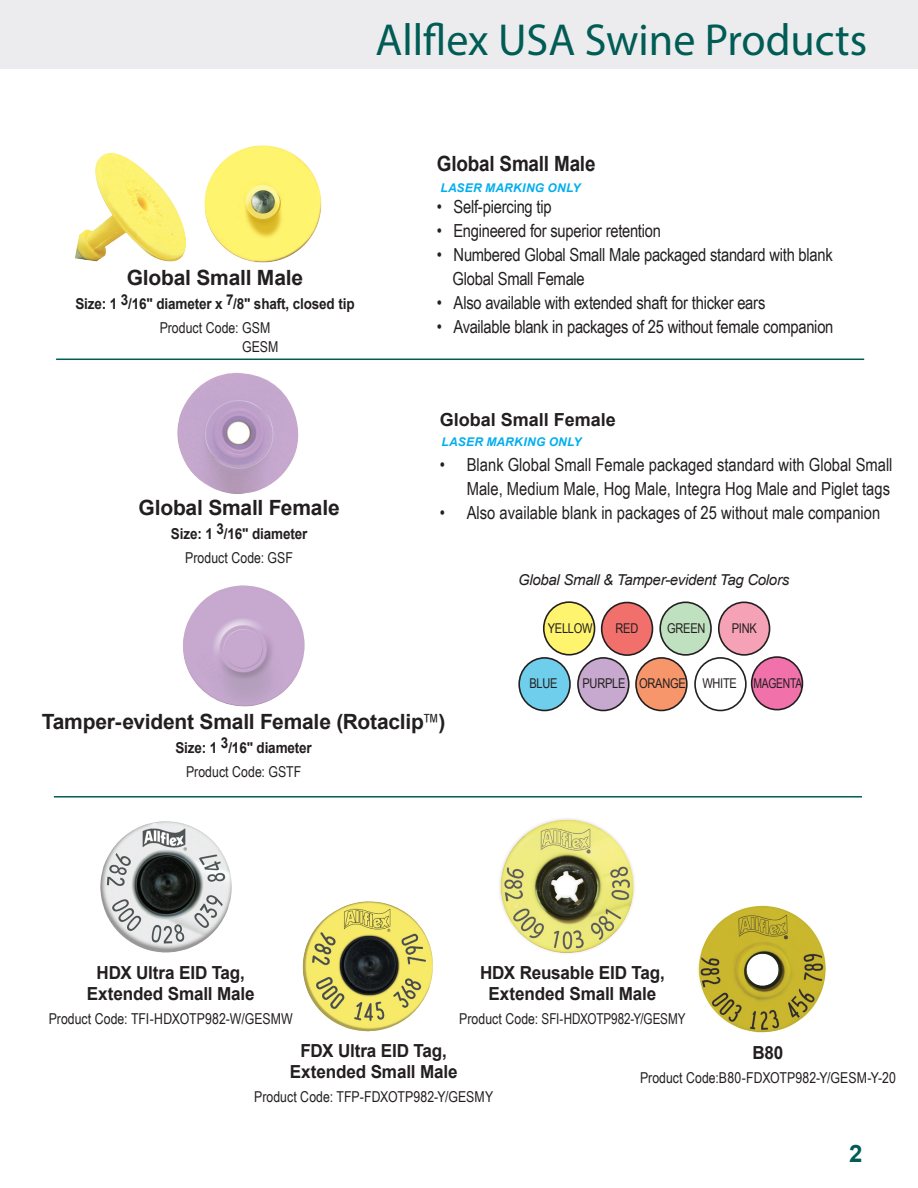
<style>
.page{position:relative;width:918px;height:1188px;background:#fff}
.page>*{position:absolute;margin:0;border:0;box-sizing:border-box;transform-origin:0 0}
.t1{font:45px "Myriad Pro";color:#005c55}
.t2{font:700 24px "Arial";color:#005c55}
.t3{font:700 21px "Arial";letter-spacing:-.01em;color:#231f20}
.t4{font:700 21px "Arial";letter-spacing:-.01em;color:#231f20;scale:.9 1}
.t5{font:18px/24px "Arial Narrow";letter-spacing:-.01em;color:#231f20}
.t6{font:700 18px/21px "Arial";letter-spacing:-.01em;color:#231f20;text-align:center;scale:.95 1}
.t7{font:700 18px "Arial";letter-spacing:-.01em;color:#231f20}
.t8{font:15px "Arial Narrow";letter-spacing:.005em;color:#231f20}
.t9{font:700 15px "Arial";letter-spacing:-.01em;color:#231f20;scale:.9 1}
.t10{font:italic 15px "Arial";letter-spacing:-.02em;color:#231f20}
.t11{font:13.5px "Arial Narrow";letter-spacing:-.02em;color:#231f20}
.t12{font:italic 700 12px "Arial";letter-spacing:.02em;color:#00aeef}
.s1{font-family:"Arial Narrow";font-weight:400}
</style>
<div class="page">
<div style="left:0;top:0;width:918px;height:68px;background:#ececee"></div>
<hr style="left:56px;top:359px;width:808px;height:1px;background:#005c55">
<img style="left:177px;top:373px;width:122px;height:121px">
<img style="left:75px;top:145px;width:247px;height:118px">
<div style="left:519px;top:658px;width:51px;height:52px;background:#6eceeb;border-radius:50%"></div>
<div style="left:518px;top:657px;width:53px;height:54px;border:2px solid #231f20;border-radius:50%"></div>
<div style="left:719px;top:602px;width:51px;height:53px;background:#f6a2b6;border-radius:50%"></div>
<div style="left:718px;top:602px;width:52px;height:54px;border:2px solid #231f20;border-radius:50%"></div>
<div style="left:578px;top:658px;width:51px;height:52px;background:#c7a9cf;border-radius:50%"></div>
<div style="left:577px;top:657px;width:53px;height:54px;border:2px solid #231f20;border-radius:50%"></div>
<div style="left:544px;top:602px;width:51px;height:53px;background:#fff46d;border-radius:50%"></div>
<div style="left:543px;top:601px;width:52px;height:55px;border:2px solid #231f20;border-radius:50%"></div>
<div style="left:602px;top:603px;width:50px;height:52px;background:#f2706c;border-radius:50%"></div>
<div style="left:601px;top:602px;width:52px;height:54px;border:2px solid #231f20;border-radius:50%"></div>
<div style="left:660px;top:602px;width:51px;height:53px;background:#c0e1c0;border-radius:50%"></div>
<div style="left:659px;top:602px;width:53px;height:54px;border:2px solid #231f20;border-radius:50%"></div>
<div style="left:636px;top:658px;width:51px;height:52px;background:#f7966b;border-radius:50%"></div>
<div style="left:635px;top:657px;width:53px;height:54px;border:2px solid #231f20;border-radius:50%"></div>
<div style="left:694px;top:657px;width:53px;height:54px;border:2px solid #231f20;border-radius:50%"></div>
<div style="left:752px;top:657px;width:50px;height:53px;background:#f171ab;border-radius:50%"></div>
<div style="left:751px;top:656px;width:52px;height:54px;border:2px solid #231f20;border-radius:50%"></div>
<hr style="left:54px;top:796px;width:808px;height:2px;background:#005c55">
<img style="left:697px;top:905px;width:129px;height:128px">
<img style="left:100px;top:821px;width:132px;height:132px">
<img style="left:303px;top:901px;width:130px;height:130px">
<img style="left:499px;top:818px;width:136px;height:136px">
<img style="left:183px;top:585px;width:122px;height:122px">
<h1 class="t1" style="left:376px;top:12px;width:493px">Allflex USA Swine Products</h1>
<p class="t3" style="left:127px;top:264px;width:178px">Global Small Male</p>
<p class="t9" style="left:75px;top:294px;width:312px">Size: 1 3/16" diameter x 7/8" shaft, closed tip</p>
<p class="t8" style="left:160px;top:317px;width:112px">Product Code: GSM</p>
<p class="t8" style="left:242px;top:335px;width:38px">GESM</p>
<p class="t3" style="left:139px;top:494px;width:203px">Global Small Female</p>
<p class="t9" style="left:171px;top:524px;width:153px">Size: 1 3/16" diameter</p>
<p class="t8" style="left:185px;top:547px;width:109px">Product Code: GSF</p>
<p class="t4" style="left:437px;top:150px;width:178px">Global Small Male</p>
<p class="t5" style="left:437px;top:194px;width:116px">• Self-piercing tip</p>
<p class="t5" style="left:437px;top:218px;width:226px">• Engineered for superior retention</p>
<p class="t5" style="left:453px;top:242px;width:382px;text-indent:-16px">• Numbered Global Small Male packaged standard with blank<br>Global Small Female</p>
<p class="t5" style="left:437px;top:290px;width:330px">• Also available with extended shaft for thicker ears</p>
<p class="t5" style="left:437px;top:314px;width:398px">• Available blank in packages of 25 without female companion</p>
<p class="t12" style="left:440px;top:180px;width:142px">LASER MARKING ONLY</p>
<p class="t7" style="left:440px;top:407px;width:178px">Global Small Female</p>
<p class="t5" style="left:440px;top:452px;width:454px;text-align:right">• Blank Global Small Female packaged standard with Global Small<br>Male, Medium Male, Hog Male, Integra Hog Male and Piglet tags</p>
<p class="t5" style="left:440px;top:500px;width:442px">• Also available blank in packages of 25 without male companion</p>
<p class="t12" style="left:441px;top:434px;width:142px">LASER MARKING ONLY</p>
<p class="t10" style="left:518px;top:570px;width:273px">Global Small &amp; Tamper-evident Tag Colors</p>
<p class="t11" style="left:548px;top:619px;width:46px">YELLOW</p>
<p class="t11" style="left:616px;top:619px;width:24px">RED</p>
<p class="t11" style="left:667px;top:619px;width:40px">GREEN</p>
<p class="t11" style="left:732px;top:619px;width:27px">PINK</p>
<p class="t11" style="left:529px;top:673px;width:30px">BLUE</p>
<p class="t11" style="left:583px;top:673px;width:221px">PURPLE ORANGE WHITE MAGENTA</p>
<p class="t3" style="left:42px;top:708px;width:405px">Tamper-evident Small Female (Rotaclip<span class="s1">™</span>)</p>
<p class="t9" style="left:175px;top:738px;width:153px">Size: 1 3/16" diameter</p>
<p class="t8" style="left:186px;top:761px;width:117px">Product Code: GSTF</p>
<p class="t6" style="left:480px;top:963px;width:196px">HDX Reusable EID Tag,<br>Extended Small Male</p>
<p class="t8" style="left:459px;top:1008px;width:228px">Product Code: SFI-HDXOTP982-Y/GESMY</p>
<p class="t6" style="left:87px;top:963px;width:178px">HDX Ultra EID Tag,<br>Extended Small Male</p>
<p class="t8" style="left:49px;top:1008px;width:246px">Product Code: TFI-HDXOTP982-W/GESMW</p>
<p class="t6" style="left:290px;top:1040px;width:178px">FDX Ultra EID Tag,<br>Extended Small Male</p>
<p class="t8" style="left:254px;top:1085px;width:241px">Product Code: TFP-FDXOTP982-Y/GESMY</p>
<p class="t6" style="left:752px;top:1043px;width:34px">B80</p>
<p class="t8" style="left:640px;top:1067px;width:257px">Product Code:B80-FDXOTP982-Y/GESM-Y-20</p>
<h2 class="t2" style="left:849px;top:1138px;width:15px">2</h2>
</div>
